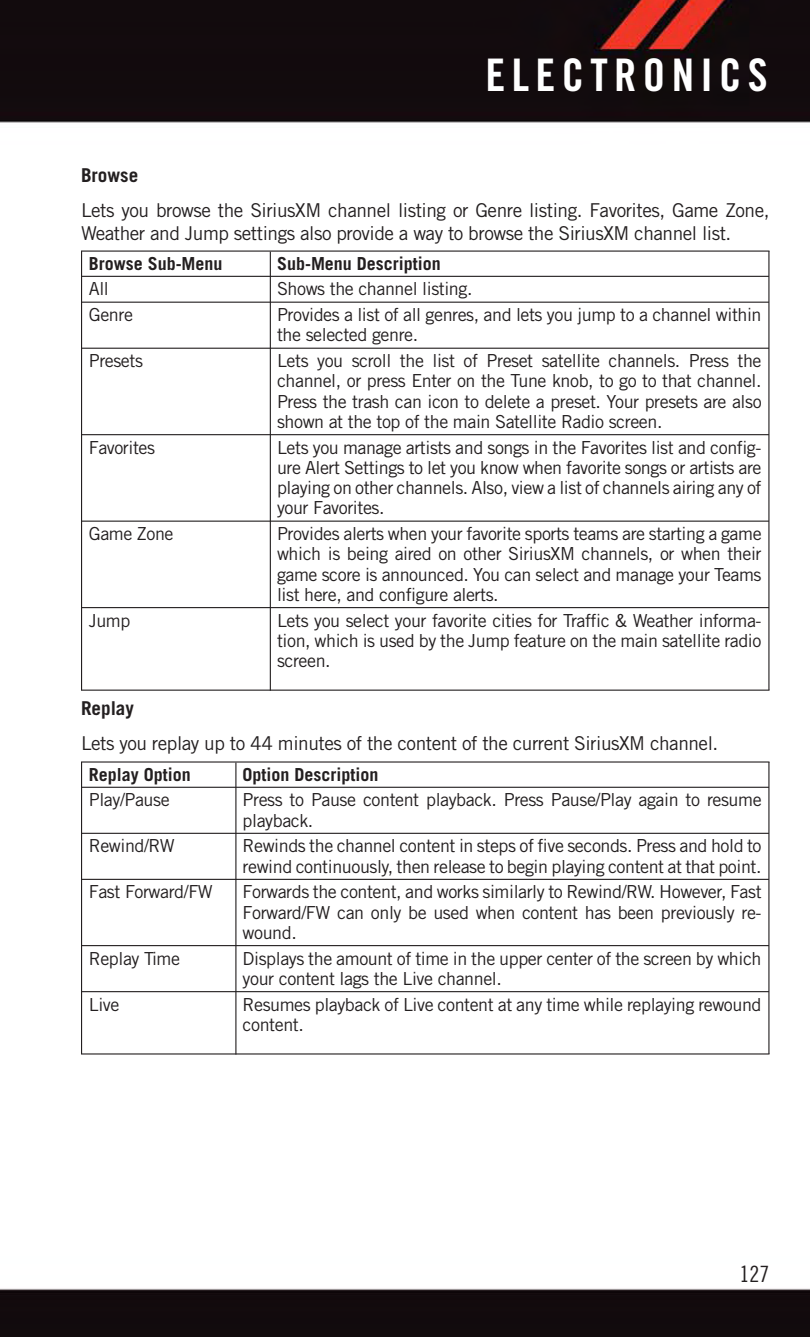
<style>
.page{position:relative;width:810px;height:1337px;background:#fff}
.page>*{position:absolute;margin:0;border:0;box-sizing:border-box;transform-origin:0 0}
.t1{font:45px "Trade Gothic LT Std Bd Cn 20";letter-spacing:.14em;color:#fff}
.t2{font:22.5px "Trade Gothic LT Std Cn 18";color:#231f20}
.t3{font:19.12px/23.6px "Trade Gothic LT Std";letter-spacing:-.025em;color:#231f20}
.t4{font:700 19.12px "Trade Gothic LT Std";color:#231f20}
.t5{font:18px/20.2px "Trade Gothic LT Std";letter-spacing:-.025em;color:#231f20}
.t6{font:700 18px "Trade Gothic LT Std";color:#231f20}
</style>
<div class="page">
<img style="left:0;top:0;width:810px;height:1336px">
<hr style="left:82px;top:276px;width:687px;height:1px;background:#231f20">
<hr style="left:82px;top:301px;width:687px;height:2px;background:#231f20">
<hr style="left:82px;top:348px;width:687px;height:1px;background:#231f20">
<hr style="left:82px;top:434px;width:687px;height:1px;background:#231f20">
<hr style="left:82px;top:520px;width:687px;height:2px;background:#231f20">
<hr style="left:82px;top:607px;width:687px;height:1px;background:#231f20">
<hr style="left:270px;top:252px;width:1px;height:438px;background:#231f20">
<hr style="left:81px;top:250px;width:689px;height:2px;background:#231f20">
<hr style="left:768px;top:251px;width:2px;height:439px;background:#231f20">
<hr style="left:81px;top:689px;width:689px;height:1px;background:#231f20">
<hr style="left:81px;top:251px;width:1px;height:439px;background:#231f20">
<hr style="left:82px;top:786px;width:687px;height:2px;background:#231f20">
<hr style="left:82px;top:832px;width:687px;height:2px;background:#231f20">
<hr style="left:82px;top:878px;width:687px;height:2px;background:#231f20">
<hr style="left:82px;top:945px;width:687px;height:1px;background:#231f20">
<hr style="left:82px;top:991px;width:687px;height:1px;background:#231f20">
<hr style="left:235px;top:762px;width:1px;height:292px;background:#231f20">
<hr style="left:81px;top:761px;width:689px;height:1px;background:#231f20">
<hr style="left:768px;top:762px;width:2px;height:292px;background:#231f20">
<hr style="left:81px;top:1053px;width:689px;height:1px;background:#231f20">
<hr style="left:81px;top:762px;width:1px;height:292px;background:#231f20">
<h1 class="t1" style="left:486px;top:59px;width:284px">ELECTRONICS</h1>
<p class="t4" style="left:81px;top:168px;width:59px">Browse</p>
<p class="t3" style="left:81px;top:200px;width:690px">Lets you browse the SiriusXM channel listing or Genre listing. Favorites, Game Zone,<br>Weather and Jump settings also provide a way to browse the SiriusXM channel list.</p>
<p class="t6" style="left:89px;top:257px;width:135px">Browse Sub-Menu</p>
<p class="t6" style="left:277px;top:257px;width:165px">Sub-Menu Description</p>
<p class="t5" style="left:89px;top:280px;width:22px">All</p>
<p class="t5" style="left:277px;top:280px;width:197px">Shows the channel listing.</p>
<p class="t5" style="left:89px;top:306px;width:46px">Genre</p>
<p class="t5" style="left:277px;top:306px;width:486px">Provides a list of all genres, and lets you jump to a channel within the selected genre.</p>
<p class="t5" style="left:89px;top:352px;width:56px">Presets</p>
<p class="t5" style="left:277px;top:352px;width:486px;text-align:justify">Lets you scroll the list of Preset satellite channels. Press the channel, or press Enter on the Tune knob, to go to that channel.<br>Press the trash can icon to delete a preset. Your presets are also shown at the top of the main Satellite Radio screen.</p>
<p class="t5" style="left:89px;top:439px;width:68px">Favorites</p>
<p class="t5" style="left:277px;top:439px;width:486px;text-align:justify">Lets you manage artists and songs in the Favorites list and config&shy;ure Alert Settings to let you know when favorite songs or artists are playing on other channels. Also, view a list of channels airing any of your Favorites.</p>
<p class="t5" style="left:89px;top:525px;width:86px">Game Zone</p>
<p class="t5" style="left:277px;top:525px;width:486px;text-align:justify">Provides alerts when your favorite sports teams are starting a game which is being aired on other SiriusXM channels, or when their game score is announced. You can select and manage your Teams list here, and configure alerts.</p>
<p class="t5" style="left:89px;top:612px;width:43px">Jump</p>
<p class="t5" style="left:277px;top:612px;width:486px;text-align:justify">Lets you select your favorite cities for Traffic &amp; Weather informa&shy;tion, which is used by the Jump feature on the main satellite radio screen.</p>
<p class="t4" style="left:81px;top:701px;width:55px">Replay</p>
<p class="t3" style="left:81px;top:733px;width:639px">Lets you replay up to 44 minutes of the content of the current SiriusXM channel.</p>
<p class="t6" style="left:89px;top:767px;width:103px">Replay Option</p>
<p class="t6" style="left:243px;top:767px;width:137px">Option Description</p>
<p class="t5" style="left:89px;top:791px;width:82px">Play/Pause</p>
<p class="t5" style="left:243px;top:791px;width:521px">Press to Pause content playback. Press Pause/Play again to resume playback.</p>
<p class="t5" style="left:89px;top:837px;width:87px">Rewind/RW</p>
<p class="t5" style="left:243px;top:837px;width:520px">Rewinds the channel content in steps of five seconds. Press and hold to rewind continuously, then release to begin playing content at that point.</p>
<p class="t5" style="left:89px;top:883px;width:126px">Fast Forward/FW</p>
<p class="t5" style="left:243px;top:883px;width:521px;text-align:justify">Forwards the content, and works similarly to Rewind/RW. However, Fast Forward/FW can only be used when content has been previously re&shy;wound.</p>
<p class="t5" style="left:89px;top:949px;width:93px">Replay Time</p>
<p class="t5" style="left:243px;top:949px;width:520px">Displays the amount of time in the upper center of the screen by which your content lags the Live channel.</p>
<p class="t5" style="left:89px;top:995px;width:32px">Live</p>
<p class="t5" style="left:243px;top:995px;width:520px">Resumes playback of Live content at any time while replaying rewound content.</p>
<p class="t2" style="left:740px;top:1266px;width:31px">127</p>
</div>
